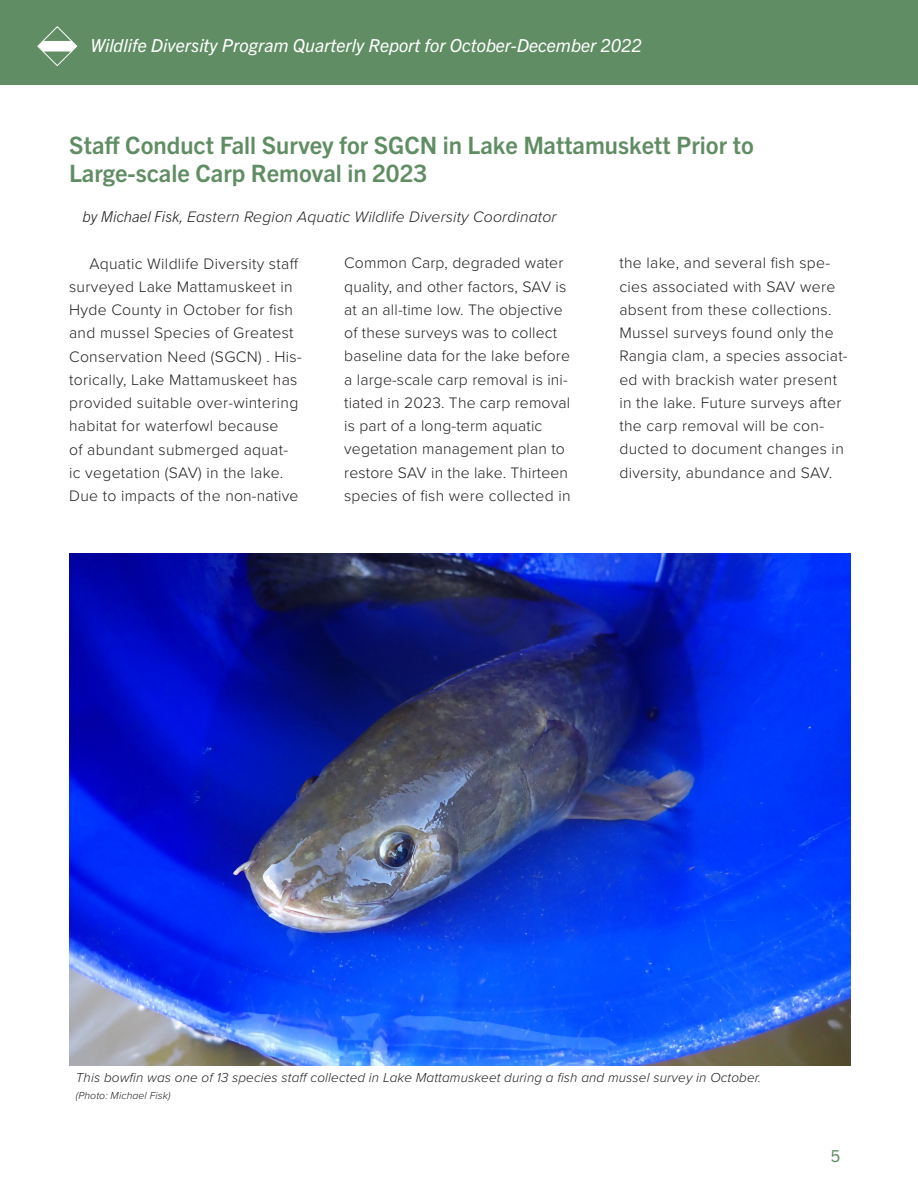
<style>
.page{position:relative;width:918px;height:1188px;background:#fff}
.page>*{position:absolute;margin:0;border:0;box-sizing:border-box;transform-origin:0 0}
.Headline_for_TOC{font:700 24px/28.8px "Trade Gothic Next LT Pro";color:#608d64}
.t1{font:italic 18px "Trade Gothic Next LT Pro";color:#fff}
.t2{font:16.5px "Trade Gothic Next LT Pro";color:#608d64}
.Body_Text{font:300 15.75px/23.2px "Proxima Nova";letter-spacing:.02em;color:#231f20}
.Byline{font:italic 300 15.75px "Proxima Nova";letter-spacing:.01em;color:#231f20}
.Photo_caption{font:italic 300 13.5px "Proxima Nova";letter-spacing:.01em;color:#231f20}
.Photo_caption-2{font:italic 300 10.5px "Proxima Nova";letter-spacing:.01em;color:#231f20}
.s1{font-family:"Trade Gothic Next LT Pro";font-size:15px}
</style>
<div class="page">
<div style="left:0;top:0;width:918px;height:84px;background:#608d64"></div>
<svg style="left:38px;top:26px;width:39px;height:40px"></svg>
<img style="left:69px;top:554px;width:781px;height:512px">
<p class="t1" style="left:90px;top:32px;width:553px">Wildlife Diversity Program Quarterly Report for October-December 2022</p>
<p class="Headline_for_TOC" style="left:69px;top:129px;width:686px">Staff Conduct Fall Survey for SGCN in Lake Mattamuskett Prior to<br>Large-scale Carp Removal in 2023</p>
<p class="Byline" style="left:83px;top:205px;width:475px"><span class="s1">by Michael Fisk,</span> Eastern Region Aquatic Wildlife Diversity Coordinator</p>
<p class="Body_Text" style="left:69px;top:251px;width:234px;text-indent:20px">Aquatic Wildlife Diversity staff surveyed Lake Mattamuskeet in<br>Hyde County in October for fish and mussel Species of Greatest<br>Conservation Need (SGCN) . His&shy;torically, Lake Mattamuskeet has provided suitable over-wintering habitat for waterfowl because<br>of abundant submerged aquat&shy;ic vegetation (SAV) in the lake.<br>Due to impacts of the non-native</p>
<p class="Body_Text" style="left:344px;top:251px;width:228px">Common Carp, degraded water quality, and other factors, SAV is at an all-time low. The objective of these surveys was to collect baseline data for the lake before a large-scale carp removal is ini&shy;tiated in 2023. The carp removal is part of a long-term aquatic vegetation management plan to restore SAV in the lake. Thirteen species of fish were collected in</p>
<p class="Body_Text" style="left:619px;top:251px;width:230px">the lake, and several fish spe&shy;cies associated with SAV were absent from these collections.<br>Mussel surveys found only the<br>Rangia clam, a species associat&shy;ed with brackish water present in the lake. Future surveys after the carp removal will be con&shy;ducted to document changes in diversity, abundance and SAV.</p>
<p class="Photo_caption" style="left:76px;top:1068px;width:687px">This bowfin was one of 13 species staff collected in Lake Mattamuskeet during a fish and mussel survey in October.</p>
<p class="Photo_caption-2" style="left:76px;top:1087px;width:96px">(Photo: Michael Fisk)</p>
<p class="t2" style="left:831px;top:1144px;width:11px">5</p>
</div>
